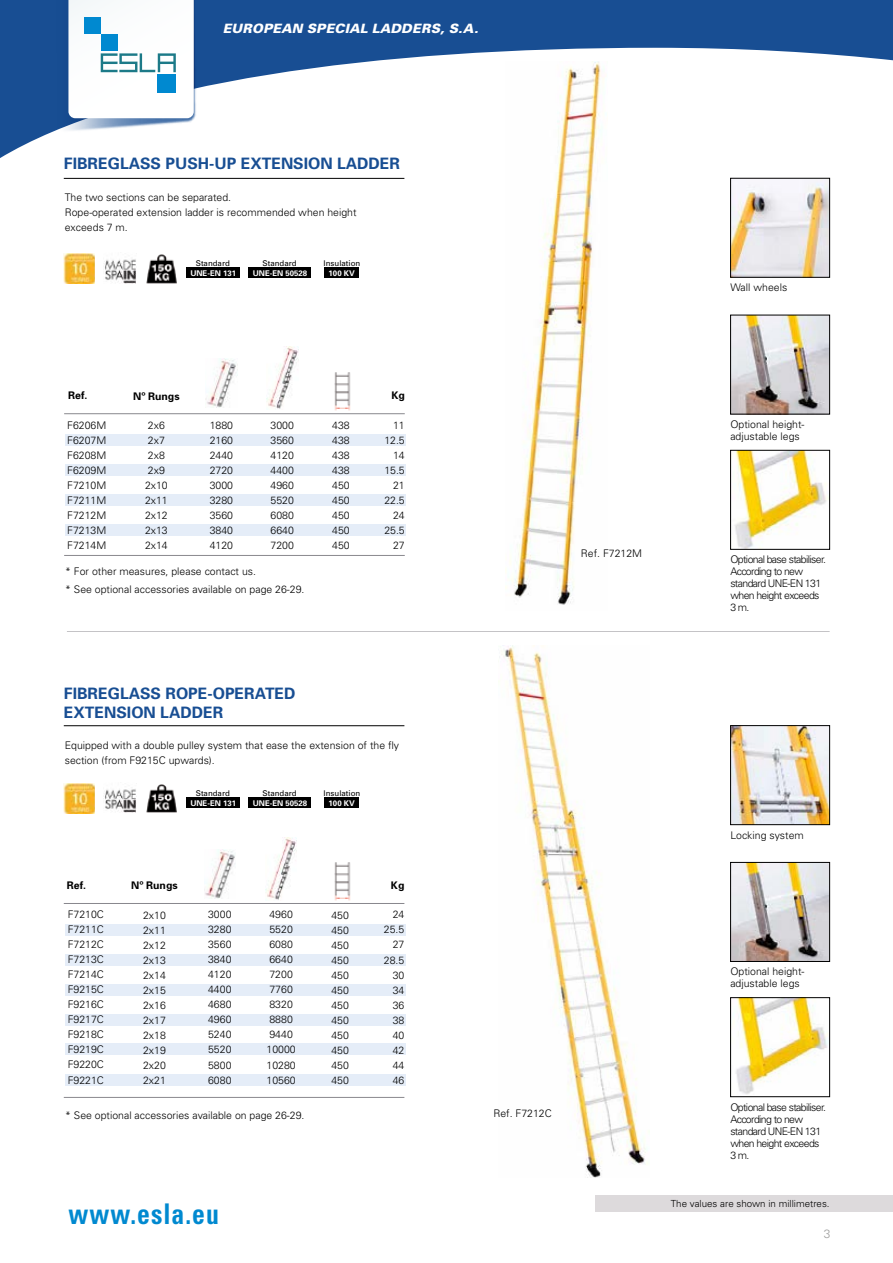
<style>
.page{position:relative;width:893px;height:1263px;background:#fff}
.page>*{position:absolute;margin:0;border:0;box-sizing:border-box;transform-origin:0 0}
.t1{font:700 condensed 28.5px "Univers";letter-spacing:.04em;color:#0089d0;scale:.9 1}
.t2{font:700 15.75px/18.9px "Univers";color:#184e93}
.t3{font:italic 900 12.9px "Univers";letter-spacing:.015em;color:#fff}
.t4{font:300 12px "Univers";color:#9d9d9c}
.t5{font:300 10.5px/15px "Univers";color:#000;text-align:justify}
.t6{font:300 10.5px/12px "Univers";letter-spacing:-.06em;color:#000}
.t7{font:700 10.5px "Univers";color:#000}
.t8{font:300 9.75px "Univers";color:#000}
.t9{font:7.8px "Univers";color:#000}
.t10{font:700 7.8px "Univers";color:#fff}
</style>
<div class="page">
<img style="left:505px;top:158px;width:90px;height:447px">
<img style="left:501px;top:646px;width:147px;height:531px">
<img style="left:734px;top:452px;width:94px;height:96px">
<div style="left:730px;top:450px;width:100px;height:100px;border:1px solid #000"></div>
<img style="left:732px;top:317px;width:96px;height:95px">
<div style="left:730px;top:315px;width:100px;height:99px;border:1px solid #000"></div>
<img style="left:732px;top:180px;width:96px;height:96px">
<div style="left:730px;top:178px;width:100px;height:100px;border:1px solid #000"></div>
<img style="left:733px;top:999px;width:95px;height:95px">
<div style="left:730px;top:997px;width:100px;height:100px;border:1px solid #000"></div>
<img style="left:732px;top:864px;width:96px;height:96px">
<div style="left:730px;top:862px;width:100px;height:100px;border:1px solid #000"></div>
<img style="left:732px;top:727px;width:96px;height:96px">
<div style="left:730px;top:725px;width:100px;height:100px;border:1px solid #000"></div>
<hr style="left:64px;top:178px;width:340px;height:1px;background:#000">
<hr style="left:67px;top:631px;width:763px;height:1px;background:#89888e">
<hr style="left:64px;top:725px;width:340px;height:1px;background:#000">
<div style="left:596px;top:1195px;width:297px;height:17px;background:#dddadc"></div>
<img style="left:64px;top:254px;width:30px;height:30px">
<img style="left:146px;top:254px;width:31px;height:29px">
<img style="left:104px;top:259px;width:32px;height:24px">
<div style="left:186px;top:267px;width:54px;height:11px;background:#000"></div>
<div style="left:248px;top:267px;width:63px;height:11px;background:#000"></div>
<div style="left:325px;top:267px;width:34px;height:11px;background:#000"></div>
<img style="left:64px;top:783px;width:30px;height:31px">
<img style="left:146px;top:784px;width:31px;height:29px">
<img style="left:105px;top:789px;width:31px;height:24px">
<div style="left:186px;top:797px;width:54px;height:11px;background:#000"></div>
<div style="left:248px;top:797px;width:63px;height:11px;background:#000"></div>
<div style="left:325px;top:797px;width:34px;height:11px;background:#000"></div>
<hr style="left:64px;top:555px;width:341px;height:1px;background:#89888e">
<div style="left:65px;top:434px;width:341px;height:12px;background:#e5edf8"></div>
<div style="left:65px;top:464px;width:341px;height:12px;background:#e5edf8"></div>
<div style="left:65px;top:494px;width:341px;height:11px;background:#e5edf8"></div>
<div style="left:65px;top:524px;width:341px;height:11px;background:#e5edf8"></div>
<hr style="left:64px;top:413px;width:341px;height:1px;background:#89888e">
<img style="left:206px;top:359px;width:31px;height:49px">
<img style="left:267px;top:347px;width:31px;height:62px">
<img style="left:334px;top:372px;width:17px;height:38px">
<div style="left:65px;top:924px;width:340px;height:11px;background:#e5edf8"></div>
<div style="left:65px;top:954px;width:340px;height:11px;background:#e5edf8"></div>
<div style="left:65px;top:984px;width:340px;height:11px;background:#e5edf8"></div>
<div style="left:65px;top:1014px;width:340px;height:11px;background:#e5edf8"></div>
<div style="left:65px;top:1044px;width:340px;height:11px;background:#e5edf8"></div>
<div style="left:65px;top:1074px;width:340px;height:11px;background:#e5edf8"></div>
<hr style="left:64px;top:903px;width:340px;height:1px;background:#89888e">
<hr style="left:64px;top:1097px;width:340px;height:1px;background:#89888e">
<img style="left:204px;top:850px;width:32px;height:48px">
<img style="left:265px;top:838px;width:32px;height:62px">
<img style="left:334px;top:862px;width:17px;height:38px">
<svg style="left:0;top:0;width:893px;height:158px"></svg>
<img style="left:3px;top:0;width:246px;height:179px">
<svg style="left:68px;top:0;width:126px;height:118px"></svg>
<div style="left:101px;top:34px;width:17px;height:17px;background:#0089d0"></div>
<div style="left:84px;top:17px;width:17px;height:17px;background:#0089d0"></div>
<div style="left:158px;top:75px;width:18px;height:18px;background:#0089d0"></div>
<p class="t3" style="left:223px;top:20px;width:257px">EUROPEAN SPECIAL LADDERS, S.A.</p>
<h2 class="t2" style="left:64px;top:154px;width:338px">FIBREGLASS PUSH-UP EXTENSION LADDER</h2>
<p class="t5" style="left:65px;top:190px;width:293px;text-align:left">The two sections can be separated.<br>Rope-operated extension ladder is recommended when height exceeds 7 m.</p>
<p class="t9" style="left:196px;top:258px;width:36px">Standard</p>
<p class="t10" style="left:190px;top:269px;width:47px">UNE-EN 131</p>
<p class="t9" style="left:262px;top:258px;width:36px">Standard</p>
<p class="t10" style="left:253px;top:269px;width:56px">UNE-EN 50528</p>
<p class="t9" style="left:324px;top:258px;width:38px">Insulation</p>
<p class="t10" style="left:329px;top:269px;width:28px">100 KV</p>
<p class="t7" style="left:68px;top:389px;width:21px">Ref.</p>
<p class="t5" style="left:67px;top:417px;width:41px">F6206M F6207M F6208M F6209M F7210M F7211M F7212M F7213M F7214M</p>
<p class="t5" style="left:210px;top:417px;width:25px">1880<br>2160<br>2440<br>2720<br>3000<br>3280<br>3560<br>3840<br>4120</p>
<p class="t5" style="left:271px;top:417px;width:25px">3000<br>3560<br>4120<br>4400<br>4960<br>5520<br>6080<br>6640<br>7200</p>
<p class="t7" style="left:133px;top:389px;width:48px">Nº Rungs</p>
<p class="t5" style="left:145px;top:417px;width:24px;text-align:left">2x6<br>2x7<br>2x8<br>2x9<br>2x10<br>2x11<br>2x12<br>2x13<br>2x14</p>
<p class="t5" style="left:332px;top:418px;width:19px">438<br>438<br>438<br>438<br>450<br>450<br>450<br>450<br>450</p>
<p class="t5" style="left:65px;top:564px;width:192px">* For other measures, please contact us.</p>
<p class="t5" style="left:65px;top:581px;width:241px">* See optional accessories available on page 26-29.</p>
<p class="t7" style="left:391px;top:389px;width:15px">Kg</p>
<p class="t5" style="left:384px;top:417px;width:22px;text-align:right">11<br>12.5<br>14<br>15.5<br>21<br>22.5<br>24<br>25.5<br>27</p>
<h2 class="t2" style="left:64px;top:684px;width:233px">FIBREGLASS ROPE-OPERATED<br>EXTENSION LADDER</h2>
<p class="t5" style="left:65px;top:737px;width:336px">Equipped with a double pulley system that ease the extension of the fly section (from F9215C upwards).</p>
<p class="t9" style="left:196px;top:788px;width:36px">Standard</p>
<p class="t10" style="left:190px;top:798px;width:47px">UNE-EN 131</p>
<p class="t9" style="left:262px;top:788px;width:36px">Standard</p>
<p class="t10" style="left:253px;top:798px;width:56px">UNE-EN 50528</p>
<p class="t9" style="left:324px;top:788px;width:38px">Insulation</p>
<p class="t10" style="left:329px;top:798px;width:28px">100 KV</p>
<p class="t7" style="left:67px;top:879px;width:21px">Ref.</p>
<p class="t5" style="left:68px;top:907px;width:38px">F7210C F7211C F7212C F7213C F7214C F9215C F9216C F9217C F9218C F9219C F9220C F9221C</p>
<p class="t7" style="left:131px;top:879px;width:48px">Nº Rungs</p>
<p class="t5" style="left:143px;top:907px;width:24px">2x10<br>2x11<br>2x12<br>2x13<br>2x14<br>2x15<br>2x16<br>2x17<br>2x18<br>2x19<br>2x20<br>2x21</p>
<p class="t5" style="left:331px;top:907px;width:19px">450<br>450<br>450<br>450<br>450<br>450<br>450<br>450<br>450<br>450<br>450<br>450</p>
<p class="t5" style="left:208px;top:907px;width:25px">3000<br>3280<br>3560<br>3840<br>4120<br>4400<br>4680<br>4960<br>5240<br>5520<br>5800<br>6080</p>
<p class="t5" style="left:267px;top:907px;width:31px;text-align:left">4960<br>5520<br>6080<br>6640<br>7200<br>7760<br>8320<br>8880<br>9440<br>10000<br>10280<br>10560</p>
<p class="t5" style="left:65px;top:1108px;width:241px">* See optional accessories available on page 26-29.</p>
<p class="t7" style="left:391px;top:879px;width:15px">Kg</p>
<p class="t5" style="left:384px;top:907px;width:22px;text-align:right">24<br>25.5<br>27<br>28.5<br>30<br>34<br>36<br>38<br>40<br>42<br>44<br>46</p>
<h1 class="t1" style="left:68px;top:1196px;width:169px">www.esla.eu</h1>
<p class="t5" style="left:581px;top:546px;width:63px">Ref. F7212M</p>
<p class="t5" style="left:730px;top:280px;width:58px">Wall wheels</p>
<p class="t5" style="left:730px;top:418px;width:76px;line-height:12px">Optional height&shy;adjustable legs</p>
<p class="t6" style="left:730px;top:553px;width:97px">Optional base stabiliser.<br>According to new standard UNE-EN 131 when height exceeds<br>3 m.</p>
<p class="t5" style="left:493px;top:1106px;width:60px">Ref. F7212C</p>
<p class="t5" style="left:730px;top:827px;width:75px">Locking system</p>
<p class="t5" style="left:730px;top:966px;width:76px;line-height:12px">Optional height&shy;adjustable legs</p>
<p class="t6" style="left:730px;top:1101px;width:97px">Optional base stabiliser.<br>According to new standard UNE-EN 131 when height exceeds<br>3 m.</p>
<p class="t8" style="left:671px;top:1197px;width:160px">The values are shown in millimetres.</p>
<p class="t4" style="left:824px;top:1227px;width:8px">3</p>
</div>
